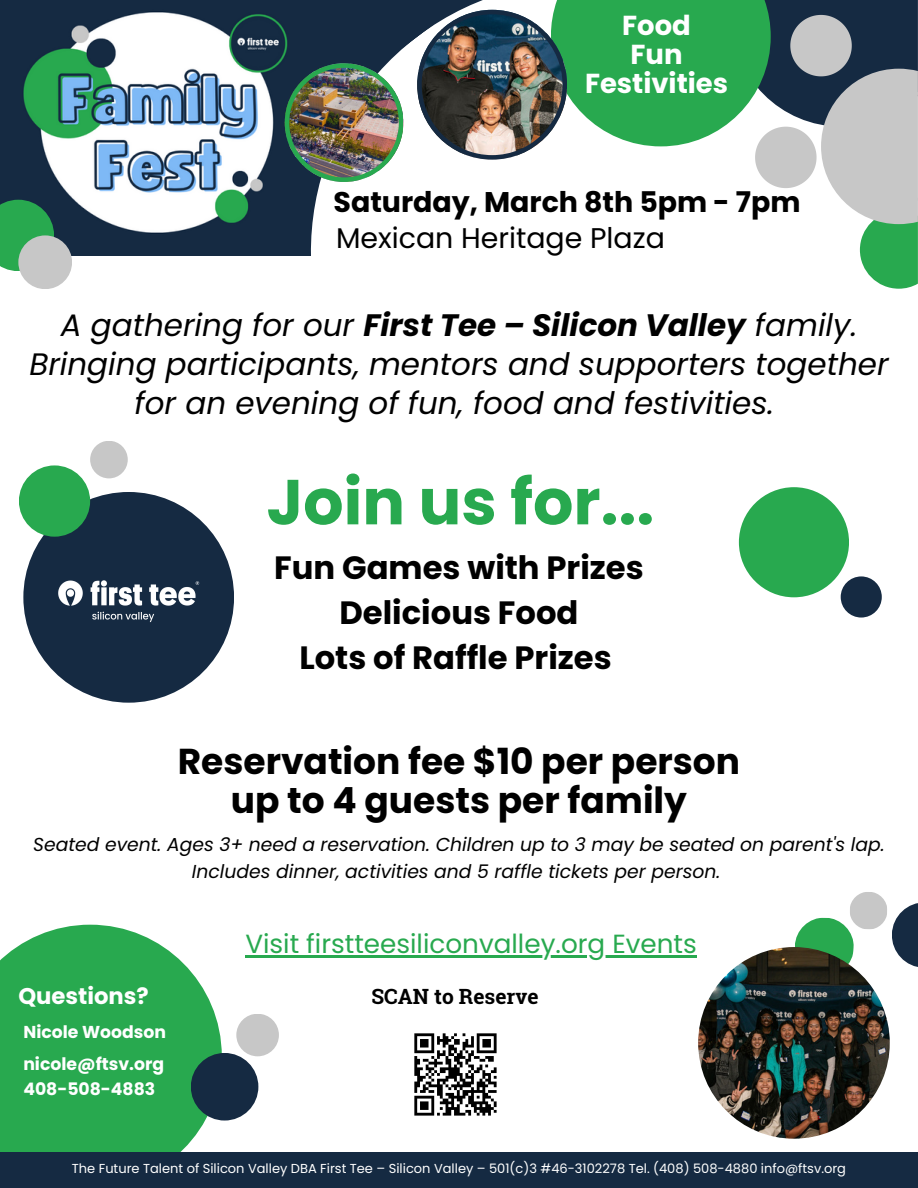
<style>
.page{position:relative;width:918px;height:1188px;background:#fff}
.page>*{position:absolute;margin:0;border:0;box-sizing:border-box;transform-origin:0 0}
.t1{font:700 63.45px "Poppins";color:#28a94f}
.t2{font:700 36px "Poppins";color:#000}
.t3{font:700 32.25px/45px "Poppins";color:#000;text-align:center}
.t4{font:italic 30.9px/38.8px "Poppins";color:#000;text-align:center}
.t5{font:700 28.5px "Poppins";color:#000}
.t6{font:28.5px "Poppins";color:#000}
.t7{font:700 27.45px/29.2px "Poppins";color:#fff;text-align:center}
.t8{font:26.25px "Poppins";color:#28a94f}
.t9{font:700 22.65px "Poppins";color:#fff}
.t10{font:700 21px "Roboto Slab";color:#000}
.t11{font:italic 18.75px "Poppins";color:#000}
.t12{font:700 17.25px/32.1px "Poppins";color:#fff}
.t13{font:13.05px "Poppins";color:#fff}
.s1{font-weight:700}
</style>
<div class="page">
<div style="left:0;top:0;width:711px;height:255px;background:#152a42"></div>
<img style="left:14px;top:11px;width:262px;height:223px">
<svg style="left:276px;top:20px;width:573px;height:545px"></svg>
<svg style="left:0;top:200px;width:54px;height:71px;background:#289c4f"></svg>
<div style="left:18px;top:235px;width:54px;height:54px;background:#c7c7c7;border-radius:50%"></div>
<img style="left:285px;top:63px;width:118px;height:118px">
<svg style="left:417px;top:0;width:501px;height:289px"></svg>
<svg style="left:0;top:925px;width:222px;height:227px;background:#3fb262"></svg>
<div style="left:0;top:1152px;width:918px;height:36px;background:#152a42"></div>
<div style="left:236px;top:1014px;width:43px;height:42px;background:#c7c7c7;border-radius:50%"></div>
<div style="left:191px;top:1053px;width:67px;height:68px;background:#152a42;border-radius:50%"></div>
<div style="left:739px;top:487px;width:110px;height:110px;background:#28a94f;border-radius:50%"></div>
<div style="left:841px;top:576px;width:41px;height:42px;background:#152a42;border-radius:50%"></div>
<div style="left:23px;top:492px;width:211px;height:211px;background:#152a42;border-radius:50%"></div>
<div style="left:90px;top:441px;width:38px;height:37px;background:#c7c7c7;border-radius:50%"></div>
<div style="left:19px;top:465px;width:71px;height:72px;background:#28a94f;border-radius:50%"></div>
<img style="left:58px;top:580px;width:142px;height:43px">
<img style="left:698px;top:947px;width:192px;height:192px;border-radius:50%">
<svg style="left:794px;top:892px;width:124px;height:85px"></svg>
<img style="left:414px;top:1033px;width:83px;height:83px">
<hr style="left:245px;top:956px;width:452px;height:2px;background:#28a94f">
<p class="t7" style="left:585px;top:11px;width:145px">Food<br>Fun<br>Festivities</p>
<h2 class="t5" style="left:334px;top:182px;width:469px">Saturday, March 8th 5pm - 7pm</h2>
<h1 class="t6" style="left:336px;top:218px;width:330px">Mexican Heritage Plaza</h1>
<p class="t4" style="left:29px;top:306px;width:861px">A gathering for our <span class="s1">First Tee – Silicon Valley</span> family.<br>Bringing participants, mentors and supporters together for an evening of fun, food and festivities.</p>
<h4 class="t1" style="left:267px;top:458px;width:389px">Join us for...</h4>
<h4 class="t3" style="left:274px;top:546px;width:371px">Fun Games with Prizes<br>Delicious Food<br>Lots of Raffle Prizes</h4>
<p class="t2" style="left:178px;top:736px;width:564px">Reservation fee $10 per person</p>
<p class="t2" style="left:231px;top:776px;width:458px">up to 4 guests per family</p>
<h5 class="t11" style="left:33px;top:831px;width:853px">Seated event. Ages 3+ need a reservation. Children up to 3 may be seated on parent's lap.</h5>
<h6 class="t11" style="left:192px;top:858px;width:530px">Includes dinner, activities and 5 raffle tickets per person.</h6>
<h4 class="t8" style="left:245px;top:926px;width:453px">Visit firstteesiliconvalley.org Events</h4>
<h5 class="t9" style="left:18px;top:980px;width:132px">Questions?</h5>
<p class="t10" style="left:371px;top:982px;width:169px">SCAN to Reserve</p>
<p class="t12" style="left:23px;top:1016px;width:144px">Nicole Woodson nicole@ftsv.org</p>
<p class="t12" style="left:23px;top:1073px;width:133px">408-508-4883</p>
<p class="t13" style="left:72px;top:1160px;width:776px">The Future Talent of Silicon Valley DBA First Tee – Silicon Valley – 501(c)3 #46-3102278 Tel. (408) 508-4880 info@ftsv.org</p>
</div>
